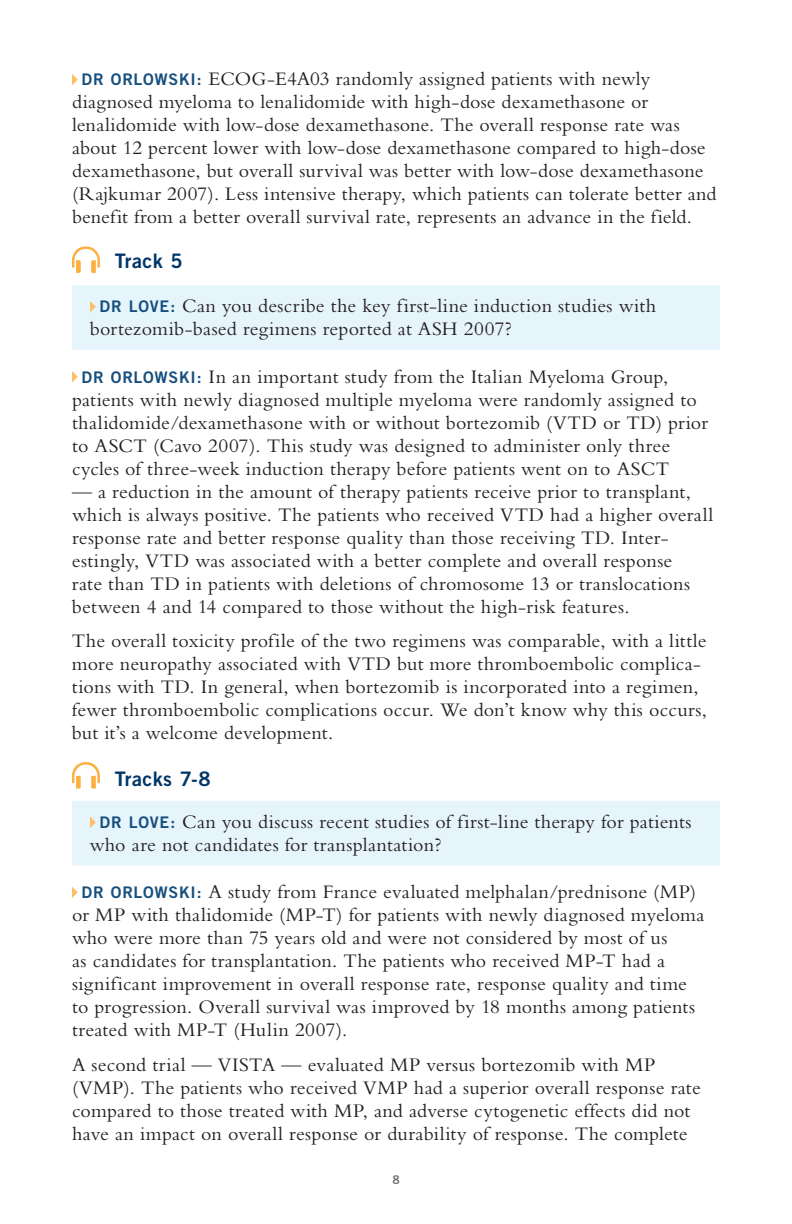
<style>
.page{position:relative;width:792px;height:1224px;background:#fff}
.page>*{position:absolute;margin:0;border:0;box-sizing:border-box;transform-origin:0 0}
.t1{font:20px/23px "Bembo RTP Std";letter-spacing:.01em;color:#231f20}
.t2{font:20px "Trade Gothic LT Std Bd 2";letter-spacing:.02em;color:#003667}
.t3{font:12px "Trade Gothic LT Std Bd 2";color:#717074}
.s1{font-family:"Trade Gothic LT Std Bd 2";font-size:16px;color:#164f7e}
</style>
<div class="page">
<div style="left:72px;top:285px;width:648px;height:65px;background:#e6f4fb"></div>
<div style="left:72px;top:801px;width:648px;height:64px;background:#e6f4fb"></div>
<svg style="left:72px;top:74px;width:6px;height:11px"></svg>
<svg style="left:72px;top:246px;width:28px;height:27px"></svg>
<svg style="left:90px;top:301px;width:6px;height:11px"></svg>
<svg style="left:72px;top:371px;width:6px;height:12px"></svg>
<svg style="left:72px;top:762px;width:28px;height:27px"></svg>
<svg style="left:90px;top:817px;width:6px;height:11px"></svg>
<svg style="left:72px;top:887px;width:6px;height:11px"></svg>
<p class="t1" style="left:72px;top:67px;width:646px;text-indent:10px"><span class="s1">DR ORLOWSKI:</span> ECOG-E4A03 randomly assigned patients with newly diagnosed myeloma to lenalidomide with high-dose dexamethasone or lenalidomide with low-dose dexamethasone. The overall response rate was about 12 percent lower with low-dose dexamethasone compared to high-dose dexamethasone, but overall survival was better with low-dose dexamethasone (Rajkumar 2007). Less intensive therapy, which patients can tolerate better and benefit from a better overall survival rate, represents an advance in the field.</p>
<p class="t2" style="left:115px;top:249px;width:69px">Track 5</p>
<p class="t1" style="left:90px;top:294px;width:568px;text-indent:10px"><span class="s1">DR LOVE:</span> Can you describe the key first-line induction studies with bortezomib-based regimens reported at ASH 2007?</p>
<p class="t1" style="left:72px;top:364px;width:638px;text-indent:10px"><span class="s1">DR ORLOWSKI:</span> In an important study from the Italian Myeloma Group, patients with newly diagnosed multiple myeloma were randomly assigned to thalidomide/dexamethasone with or without bortezomib (VTD or TD) prior to ASCT (Cavo 2007). This study was designed to administer only three cycles of three-week induction therapy before patients went on to ASCT</p>
<p class="t1" style="left:72px;top:479px;width:643px">— a reduction in the amount of therapy patients receive prior to transplant, which is always positive. The patients who received VTD had a higher overall response rate and better response quality than those receiving TD. Inter&shy;estingly, VTD was associated with a better complete and overall response<br>rate than TD in patients with deletions of chromosome 13 or translocations between 4 and 14 compared to those without the high-risk features.</p>
<p class="t1" style="left:72px;top:629px;width:637px">The overall toxicity profile of the two regimens was comparable, with a little more neuropathy associated with VTD but more thromboembolic complica&shy;tions with TD. In general, when bortezomib is incorporated into a regimen, fewer thromboembolic complications occur. We don’t know why this occurs, but it’s a welcome development.</p>
<p class="t2" style="left:115px;top:767px;width:97px">Tracks 7-8</p>
<p class="t1" style="left:90px;top:810px;width:603px;text-indent:10px"><span class="s1">DR LOVE:</span> Can you discuss recent studies of first-line therapy for patients who are not candidates for transplantation?</p>
<p class="t1" style="left:72px;top:880px;width:634px;text-indent:10px"><span class="s1">DR ORLOWSKI:</span> A study from France evaluated melphalan/prednisone (MP) or MP with thalidomide (MP-T) for patients with newly diagnosed myeloma who were more than 75 years old and were not considered by most of us<br>as candidates for transplantation. The patients who received MP-T had a significant improvement in overall response rate, response quality and time to progression. Overall survival was improved by 18 months among patients treated with MP-T (Hulin 2007).</p>
<p class="t1" style="left:72px;top:1053px;width:630px">A second trial — VISTA — evaluated MP versus bortezomib with MP (VMP). The patients who received VMP had a superior overall response rate compared to those treated with MP, and adverse cytogenetic effects did not have an impact on overall response or durability of response. The complete</p>
<p class="t3" style="left:392px;top:1172px;width:9px">8</p>
</div>
